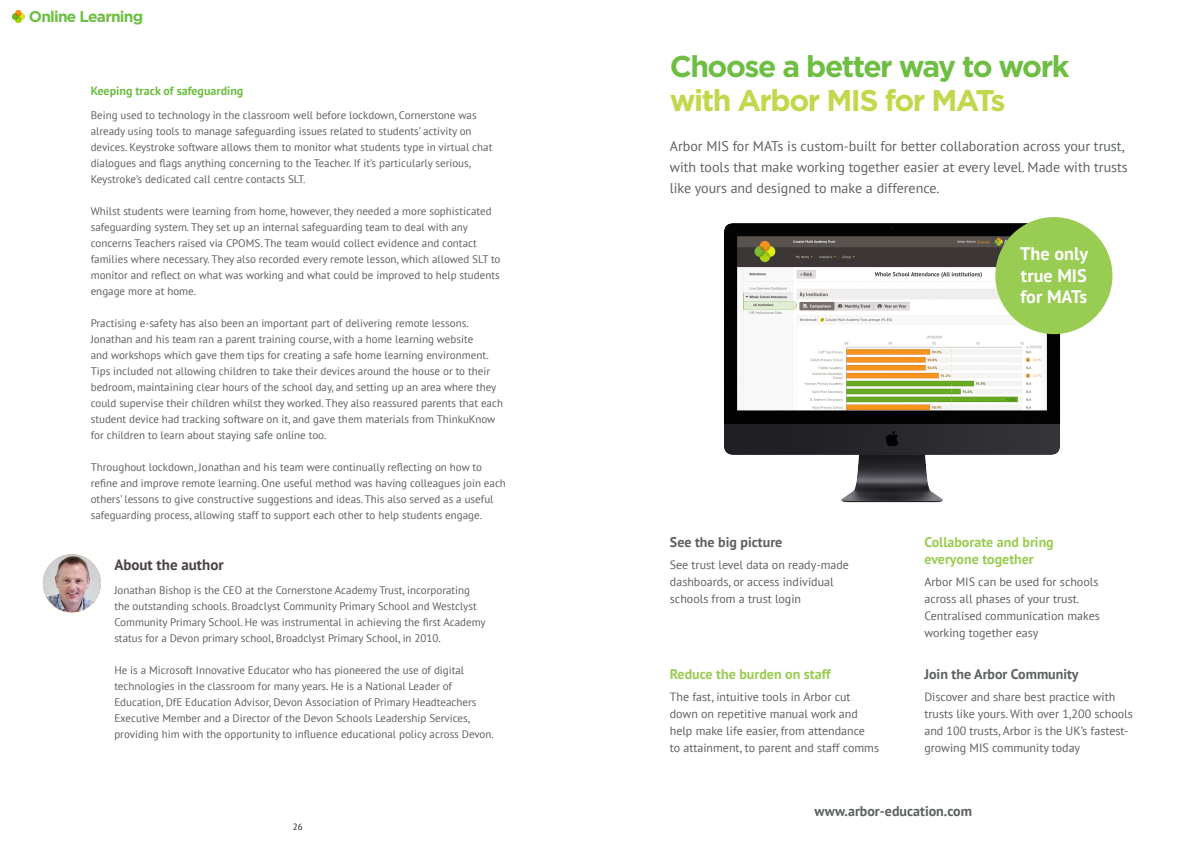
<style>
.page{position:relative;width:1191px;height:842px;background:#fff}
.page>*{position:absolute;margin:0;border:0;box-sizing:border-box;transform-origin:0 0}
.t1{font:700 30px/34px "Gotham";letter-spacing:-.05em;color:#6ebe44}
.t2{font:700 18.2px/21.7px "PT Sans";color:#fff}
.t3{font:700 15.5px "Gotham";letter-spacing:-.05em;color:#6ebe44}
.t4{font:700 15px "PT Sans";color:#494241}
.t5{font:14px/21px "PT Sans";color:#5d6161}
.t6{font:700 14px "PT Sans";color:#5d6161}
.t7{font:700 14px "PT Sans";color:#99cc52}
.t8{font:12px/17px "PT Sans";color:#5d6161}
.t9{font:700 12px "PT Sans";color:#6ebe44}
.t10{font:11px/16px "PT Sans";color:#5d6161}
.t11{font:9px "PT Sans";color:#231f20}
.s1{color:#c2d84c}
</style>
<div class="page">
<img style="left:43px;top:554px;width:58px;height:58px;border-radius:29px">
<img style="left:724px;top:217px;width:344px;height:286px">
<div style="left:995px;top:217px;width:117px;height:117px;background:#99cc52;border-radius:50%"></div>
<img style="left:12px;top:10px;width:13px;height:12px">
<p class="t3" style="left:29px;top:6px;width:116px">Online Learning</p>
<p class="t9" style="left:91px;top:83px;width:154px">Keeping track of safeguarding</p>
<p class="t10" style="left:91px;top:107px;width:403px">Being used to technology in the classroom well before lockdown, Cornerstone was already using tools to manage safeguarding issues related to students’ activity on devices. Keystroke software allows them to monitor what students type in virtual chat dialogues and flags anything concerning to the Teacher. If it’s particularly serious, Keystroke’s dedicated call centre contacts SLT.</p>
<p class="t10" style="left:91px;top:203px;width:411px">Whilst students were learning from home, however, they needed a more sophisticated safeguarding system. They set up an internal safeguarding team to deal with any concerns Teachers raised via CPOMS. The team would collect evidence and contact families where necessary. They also recorded every remote lesson, which allowed SLT to monitor and reflect on what was working and what could be improved to help students engage more at home.</p>
<p class="t10" style="left:91px;top:315px;width:414px">Practising e-safety has also been an important part of delivering remote lessons.<br>Jonathan and his team ran a parent training course, with a home learning website<br>and workshops which gave them tips for creating a safe home learning environment.<br>Tips included not allowing children to take their devices around the house or to their bedroom, maintaining clear hours of the school day, and setting up an area where they could supervise their children whilst they worked. They also reassured parents that each student device had tracking software on it, and gave them materials from ThinkuKnow for children to learn about staying safe online too.</p>
<p class="t10" style="left:91px;top:459px;width:417px">Throughout lockdown, Jonathan and his team were continually reflecting on how to refine and improve remote learning. One useful method was having colleagues join each others’ lessons to give constructive suggestions and ideas. This also served as a useful safeguarding process, allowing staff to support each other to help students engage.</p>
<p class="t4" style="left:114px;top:554px;width:111px">About the author</p>
<p class="t10" style="left:114px;top:581px;width:373px">Jonathan Bishop is the CEO at the Cornerstone Academy Trust, incorporating the outstanding schools. Broadclyst Community Primary School and Westclyst Community Primary School. He was instrumental in achieving the first Academy status for a Devon primary school, Broadclyst Primary School, in 2010.</p>
<p class="t10" style="left:114px;top:661px;width:381px">He is a Microsoft Innovative Educator who has pioneered the use of digital technologies in the classroom for many years. He is a National Leader of Education, DfE Education Advisor, Devon Association of Primary Headteachers Executive Member and a Director of the Devon Schools Leadership Services, providing him with the opportunity to influence educational policy across Devon.</p>
<p class="t11" style="left:293px;top:821px;width:11px">26</p>
<p class="t1" style="left:670px;top:49px;width:401px">Choose a better way to work <span class="s1">with Arbor MIS for MATs</span></p>
<p class="t5" style="left:670px;top:135px;width:459px">Arbor MIS for MATs is custom-built for better collaboration across your trust, with tools that make working together easier at every level. Made with trusts like yours and designed to make a difference.</p>
<p class="t2" style="left:1020px;top:242px;width:69px">The only true MIS</p>
<p class="t2" style="left:1020px;top:286px;width:68px">for MATs</p>
<p class="t6" style="left:670px;top:533px;width:114px">See the big picture</p>
<p class="t8" style="left:670px;top:556px;width:180px">See trust level data on ready-made dashboards, or access individual schools from a trust login</p>
<p class="t7" style="left:670px;top:664px;width:162px">Reduce the burden on staff</p>
<p class="t8" style="left:670px;top:687px;width:197px">The fast, intuitive tools in Arbor cut down on repetitive manual work and help make life easier, from attendance</p>
<p class="t8" style="left:670px;top:738px;width:211px">to attainment, to parent and staff comms</p>
<p class="t7" style="left:924px;top:533px;width:131px">Collaborate and bring</p>
<p class="t7" style="left:924px;top:550px;width:111px">everyone together</p>
<p class="t8" style="left:924px;top:573px;width:175px">Arbor MIS can be used for schools</p>
<p class="t8" style="left:924px;top:590px;width:157px">across all phases of your trust.</p>
<p class="t8" style="left:924px;top:607px;width:177px">Centralised communication makes</p>
<p class="t8" style="left:924px;top:624px;width:115px">working together easy</p>
<p class="t6" style="left:924px;top:664px;width:155px">Join the Arbor Community</p>
<p class="t8" style="left:924px;top:687px;width:210px">Discover and share best practice with trusts like yours. With over 1,200 schools and 100 trusts, Arbor is the UK’s fastest&shy;growing MIS community today</p>
<p class="t6" style="left:814px;top:802px;width:159px">www.arbor-education.com</p>
</div>
